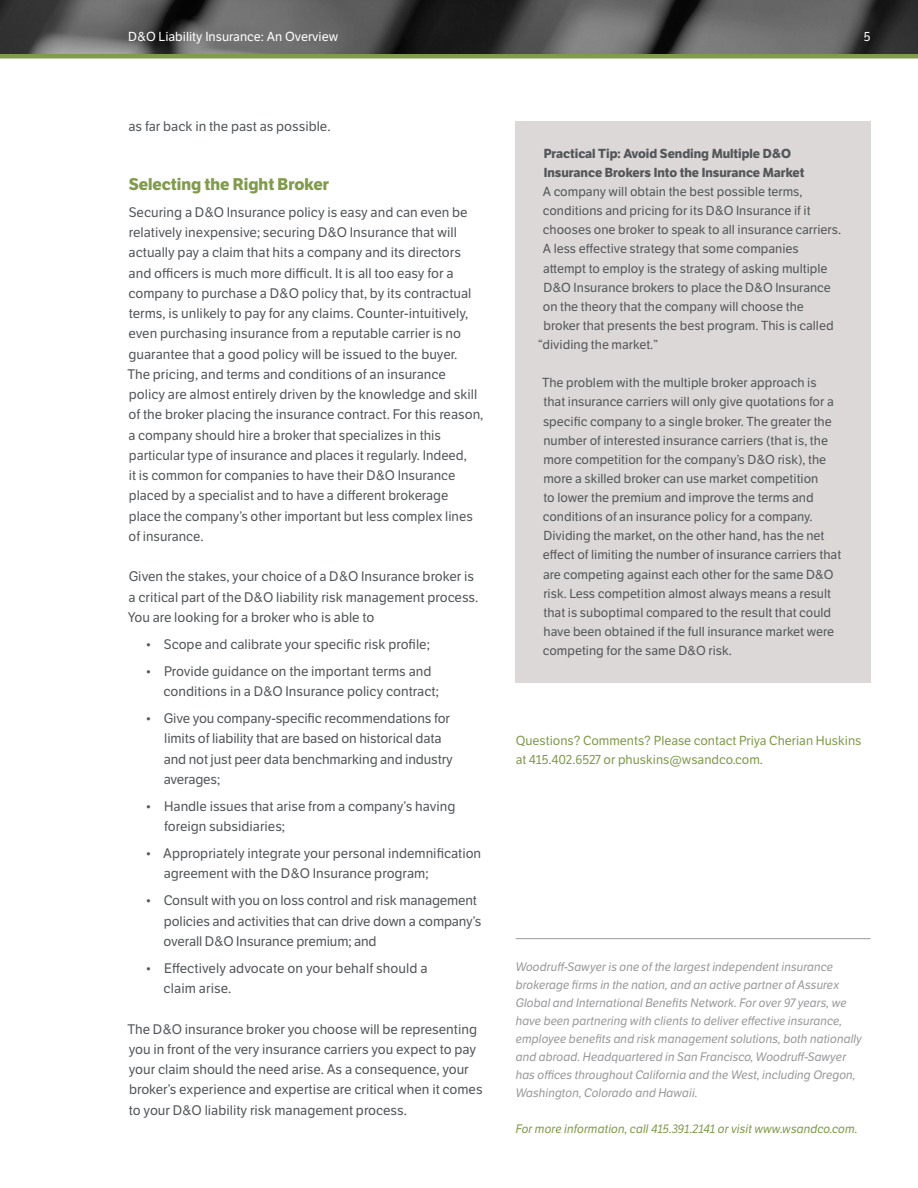
<style>
.page{position:relative;width:918px;height:1188px;background:#fff}
.page>*{position:absolute;margin:0;border:0;box-sizing:border-box;transform-origin:0 0}
.t1{font:700 16.5px "LFT Etica";color:#809b4c}
.Body_after_H2{font:13.5px/20.2px "LFT Etica";color:#54575a}
.Body{font:13.5px/20.2px "LFT Etica";color:#54575a}
.Sidebar_Body{font:12.75px/19px "LFT Etica";color:#54575a}
.Learn_more{font:12.75px/19.2px "LFT Etica";color:#809b4c}
.Sidebar_H1{font:700 12.75px/19.2px "LFT Etica";color:#54575a}
.t2{font:12.75px "LFT Etica";color:#fff}
.Footnote{font:italic 12px/18px "LFT Etica";color:#99989b}
.Footnote-2{font:italic 12px "LFT Etica";color:#809b4c}
</style>
<div class="page">
<img style="left:0;top:0;width:918px;height:54px">
<hr style="left:0;top:54px;width:918px;height:4px;background:#809b4c">
<div style="left:516px;top:122px;width:355px;height:561px;background:#dcd8d7"></div>
<hr style="left:516px;top:938px;width:355px;height:1px;background:#99989b">
<p class="t2" style="left:128px;top:29px;width:211px">D&amp;O Liability Insurance: An Overview</p>
<p class="t2" style="left:864px;top:29px;width:8px">5</p>
<p class="Body" style="left:129px;top:117px;width:203px">as far back in the past as possible.</p>
<h2 class="t1" style="left:129px;top:174px;width:202px">Selecting the Right Broker</h2>
<p class="Body_after_H2" style="left:127px;top:202px;width:358px">Securing a D&amp;O Insurance policy is easy and can even be relatively inexpensive; securing D&amp;O Insurance that will actually pay a claim that hits a company and its directors and officers is much more difficult. It is all too easy for a company to purchase a D&amp;O policy that, by its contractual terms, is unlikely to pay for any claims. Counter-intuitively, even purchasing insurance from a reputable carrier is no guarantee that a good policy will be issued to the buyer.<br>The pricing, and terms and conditions of an insurance policy are almost entirely driven by the knowledge and skill of the broker placing the insurance contract. For this reason, a company should hire a broker that specializes in this particular type of insurance and places it regularly. Indeed,<br>it is common for companies to have their D&amp;O Insurance placed by a specialist and to have a different brokerage<br>place the company’s other important but less complex lines of insurance.</p>
<p class="Body" style="left:128px;top:567px;width:352px">Given the stakes, your choice of a D&amp;O Insurance broker is a critical part of the D&amp;O liability risk management process.<br>You are looking for a broker who is able to</p>
<p class="Body_after_H2" style="left:145px;top:634px;width:286px">• Scope and calibrate your specific risk profile;</p>
<p class="Body_after_H2" style="left:164px;top:661px;width:277px;text-indent:-19px">• Provide guidance on the important terms and conditions in a D&amp;O Insurance policy contract;</p>
<p class="Body_after_H2" style="left:164px;top:709px;width:291px;text-indent:-19px">• Give you company-specific recommendations for limits of liability that are based on historical data and not just peer data benchmarking and industry averages;</p>
<p class="Body_after_H2" style="left:164px;top:796px;width:293px;text-indent:-19px">• Handle issues that arise from a company’s having foreign subsidiaries;</p>
<p class="Body_after_H2" style="left:164px;top:844px;width:319px;text-indent:-19px">• Appropriately integrate your personal indemnification agreement with the D&amp;O Insurance program;</p>
<p class="Body_after_H2" style="left:164px;top:891px;width:319px;text-indent:-19px">• Consult with you on loss control and risk management policies and activities that can drive down a company’s overall D&amp;O Insurance premium; and</p>
<p class="Body_after_H2" style="left:164px;top:958px;width:265px;text-indent:-19px">• Effectively advocate on your behalf should a claim arise.</p>
<p class="Body" style="left:127px;top:1019px;width:357px">The D&amp;O insurance broker you choose will be representing you in front of the very insurance carriers you expect to pay your claim should the need arise. As a consequence, your broker’s experience and expertise are critical when it comes to your D&amp;O liability risk management process.</p>
<p class="Sidebar_H1" style="left:544px;top:144px;width:262px">Practical Tip: Avoid Sending Multiple D&amp;O<br>Insurance Brokers Into the Insurance Market</p>
<p class="Sidebar_Body" style="left:543px;top:182px;width:261px">A company will obtain the best possible terms,</p>
<p class="Sidebar_Body" style="left:543px;top:201px;width:269px">conditions and pricing for its D&amp;O Insurance if it</p>
<p class="Sidebar_Body" style="left:543px;top:221px;width:300px">chooses one broker to speak to all insurance carriers.</p>
<p class="Sidebar_Body" style="left:543px;top:240px;width:258px">A less effective strategy that some companies</p>
<p class="Sidebar_Body" style="left:543px;top:259px;width:286px">attempt to employ is the strategy of asking multiple</p>
<p class="Sidebar_Body" style="left:543px;top:278px;width:289px">D&amp;O Insurance brokers to place the D&amp;O Insurance</p>
<p class="Sidebar_Body" style="left:543px;top:297px;width:263px">on the theory that the company will choose the</p>
<p class="Sidebar_Body" style="left:544px;top:316px;width:292px">broker that presents the best program. This is called</p>
<p class="Sidebar_Body" style="left:538px;top:335px;width:121px">“dividing the market.”</p>
<p class="Sidebar_Body" style="left:542px;top:374px;width:301px">The problem with the multiple broker approach is that insurance carriers will only give quotations for a specific company to a single broker. The greater the number of interested insurance carriers (that is, the more competition for the company’s D&amp;O risk), the more a skilled broker can use market competition<br>to lower the premium and improve the terms and conditions of an insurance policy for a company.<br>Dividing the market, on the other hand, has the net effect of limiting the number of insurance carriers that are competing against each other for the same D&amp;O risk. Less competition almost always means a result that is suboptimal compared to the result that could have been obtained if the full insurance market were competing for the same D&amp;O risk.</p>
<p class="Learn_more" style="left:516px;top:731px;width:347px">Questions? Comments? Please contact Priya Cherian Huskins at 415.402.6527 or phuskins@wsandco.com.</p>
<p class="Footnote" style="left:516px;top:958px;width:348px">Woodruff-Sawyer is one of the largest independent insurance brokerage firms in the nation, and an active partner of Assurex Global and International Benefits Network. For over 97 years, we have been partnering with clients to deliver effective insurance, employee benefits and risk management solutions, both nationally and abroad. Headquartered in San Francisco, Woodruff-Sawyer has offices throughout California and the West, including Oregon, Washington, Colorado and Hawaii.</p>
<p class="Footnote-2" style="left:516px;top:1122px;width:344px">For more information, call 415.391.2141 or visit www.wsandco.com.</p>
</div>
